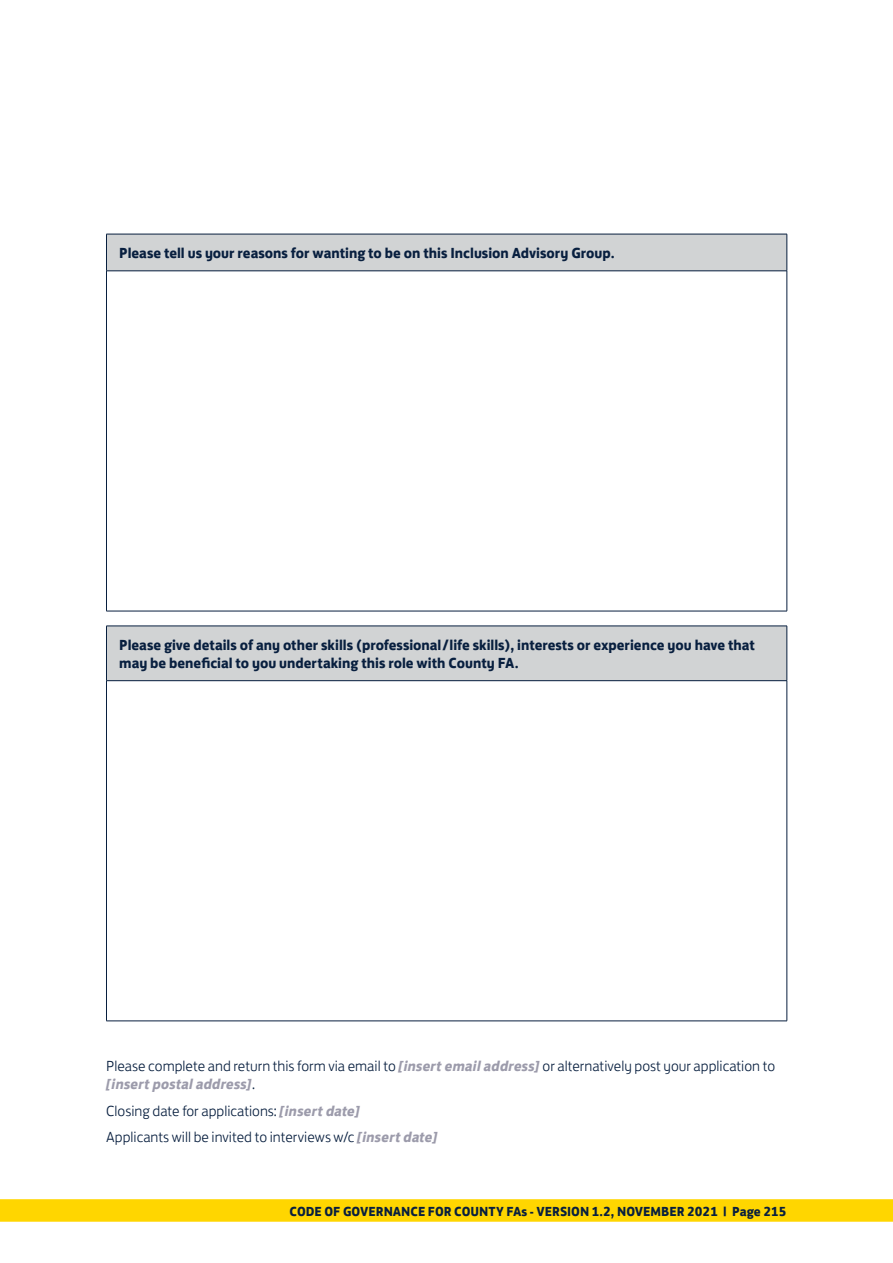
<style>
.page{position:relative;width:893px;height:1263px;background:#fff}
.page>*{position:absolute;margin:0;border:0;box-sizing:border-box;transform-origin:0 0}
.t1{font:700 15px/18px "FS Jack";color:#081f3f}
.t2{font:300 15px/18px "FS Jack";color:#081f3f}
.t3{font:700 13.5px "FS Jack";color:#081f3f}
.s1{font-weight:700;font-style:italic;color:#9c9bab}
</style>
<div class="page">
<div style="left:0;top:1199px;width:893px;height:23px;background:#ffd600"></div>
<div style="left:106px;top:234px;width:681px;height:37px;background:#d1d3d4"></div>
<hr style="left:106px;top:271px;width:1px;height:340px;background:#081f3f">
<hr style="left:787px;top:271px;width:1px;height:340px;background:#081f3f">
<hr style="left:106px;top:611px;width:681px;height:1px;background:#081f3f">
<hr style="left:106px;top:234px;width:681px;height:1px;background:#081f3f">
<hr style="left:106px;top:234px;width:1px;height:37px;background:#081f3f">
<hr style="left:787px;top:234px;width:1px;height:37px;background:#081f3f">
<hr style="left:106px;top:271px;width:681px;height:1px;background:#081f3f">
<div style="left:106px;top:626px;width:681px;height:55px;background:#d1d3d4"></div>
<hr style="left:106px;top:681px;width:1px;height:340px;background:#081f3f">
<hr style="left:787px;top:681px;width:1px;height:340px;background:#081f3f">
<hr style="left:106px;top:1021px;width:681px;height:1px;background:#081f3f">
<hr style="left:106px;top:626px;width:681px;height:1px;background:#081f3f">
<hr style="left:106px;top:626px;width:1px;height:54px;background:#081f3f">
<hr style="left:787px;top:626px;width:1px;height:54px;background:#081f3f">
<hr style="left:106px;top:680px;width:681px;height:1px;background:#081f3f">
<p class="t1" style="left:119px;top:243px;width:497px">Please tell us your reasons for wanting to be on this Inclusion Advisory Group.</p>
<p class="t1" style="left:119px;top:635px;width:637px">Please give details of any other skills (professional/life skills), interests or experience you have that may be beneficial to you undertaking this role with County FA.</p>
<p class="t2" style="left:106px;top:1056px;width:670px">Please complete and return this form via email to <span class="s1">[insert email address]</span> or alternatively post your application to <span class="s1">[insert postal address]</span>.</p>
<p class="t2" style="left:106px;top:1096px;width:333px;line-height:26.5px">Closing date for applications: <span class="s1">[insert date]<br></span>Applicants will be invited to interviews w/c <span class="s1">[insert date]</span></p>
<p class="t3" style="left:290px;top:1200px;width:499px">CODE OF GOVERNANCE FOR COUNTY FAs - VERSION 1.2, NOVEMBER 2021 | Page 215</p>
</div>
